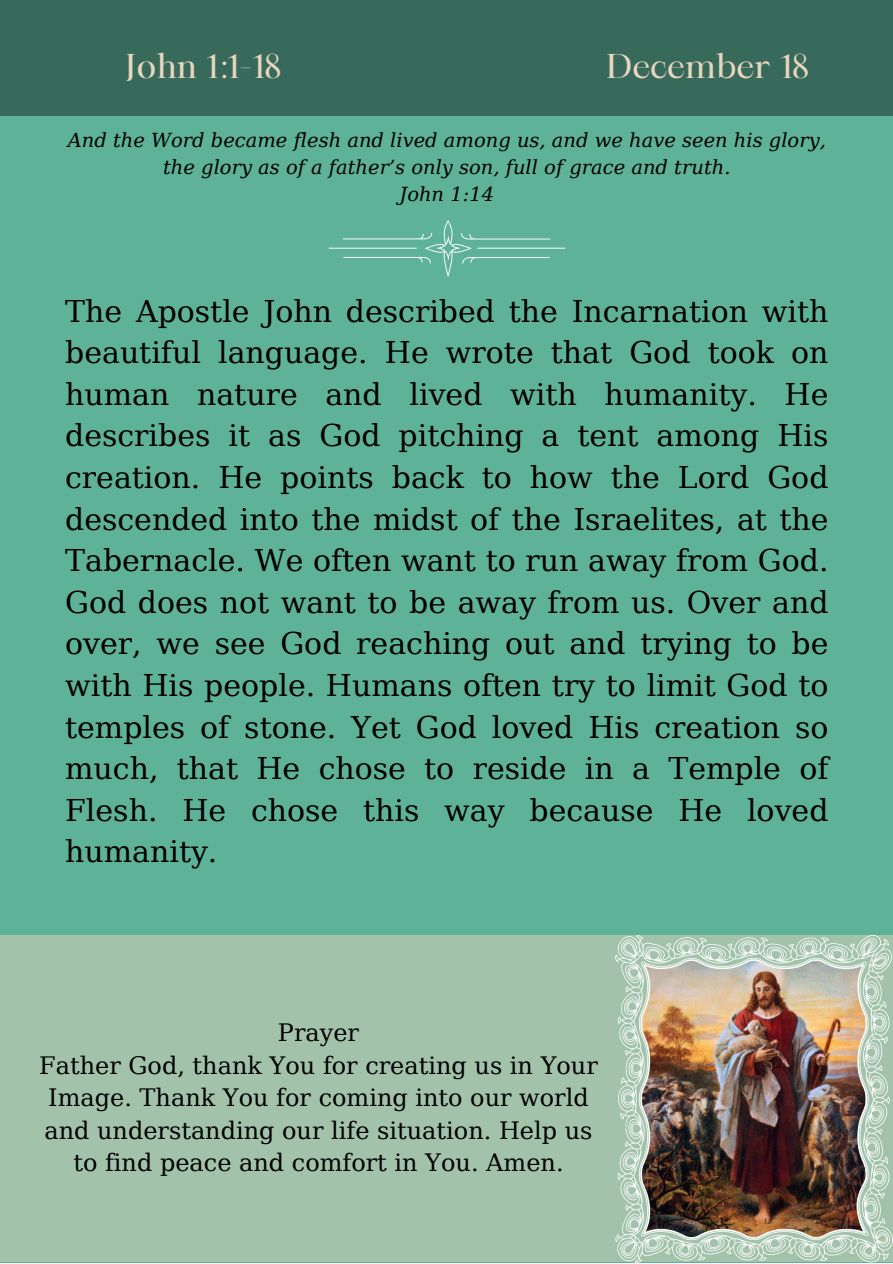
<style>
.page{position:relative;width:893px;height:1264px;background:#fff}
.page>*{position:absolute;margin:0;border:0;box-sizing:border-box;transform-origin:0 0}
.t1{font:33px "Maharlika";color:#e8d6be}
.t2{font:30px/41.5px "DejaVu Serif";color:#000;text-align:justify}
.t3{font:24px/32.5px "DejaVu Serif";color:#000;text-align:center}
.t4{font:italic 19.5px/27px "DejaVu Serif";color:#000;text-align:center}
</style>
<div class="page">
<div style="left:0;top:0;width:892px;height:1262px;background:#5eb298"></div>
<div style="left:0;top:0;width:892px;height:116px;background:#386a5b"></div>
<div style="left:0;top:935px;width:892px;height:327px;background:#a2c3aa"></div>
<img style="left:615px;top:935px;width:277px;height:327px">
<svg style="left:329px;top:220px;width:236px;height:57px"></svg>
<p class="t1" style="left:125px;top:53px;width:157px">John 1:1-18</p>
<p class="t1" style="left:606px;top:53px;width:204px">December 18</p>
<p class="t4" style="left:68px;top:126px;width:759px">And the Word became flesh and lived among us, and we have seen his glory, the glory as of a father’s only son, full of grace and truth.</p>
<p class="t4" style="left:399px;top:180px;width:96px">John 1:14</p>
<p class="t2" style="left:65px;top:290px;width:764px">The Apostle John described the Incarnation with beautiful language. He wrote that God took on human nature and lived with humanity. He describes it as God pitching a tent among His creation. He points back to how the Lord God descended into the midst of the Israelites, at the Tabernacle. We often want to run away from God.<br>God does not want to be away from us. Over and over, we see God reaching out and trying to be with His people. Humans often try to limit God to temples of stone. Yet God loved His creation so much, that He chose to reside in a Temple of Flesh. He chose this way because He loved humanity.</p>
<p class="t3" style="left:278px;top:1016px;width:83px">Prayer</p>
<p class="t3" style="left:39px;top:1048px;width:560px">Father God, thank You for creating us in Your Image. Thank You for coming into our world and understanding our life situation. Help us to find peace and comfort in You. Amen.</p>
</div>
